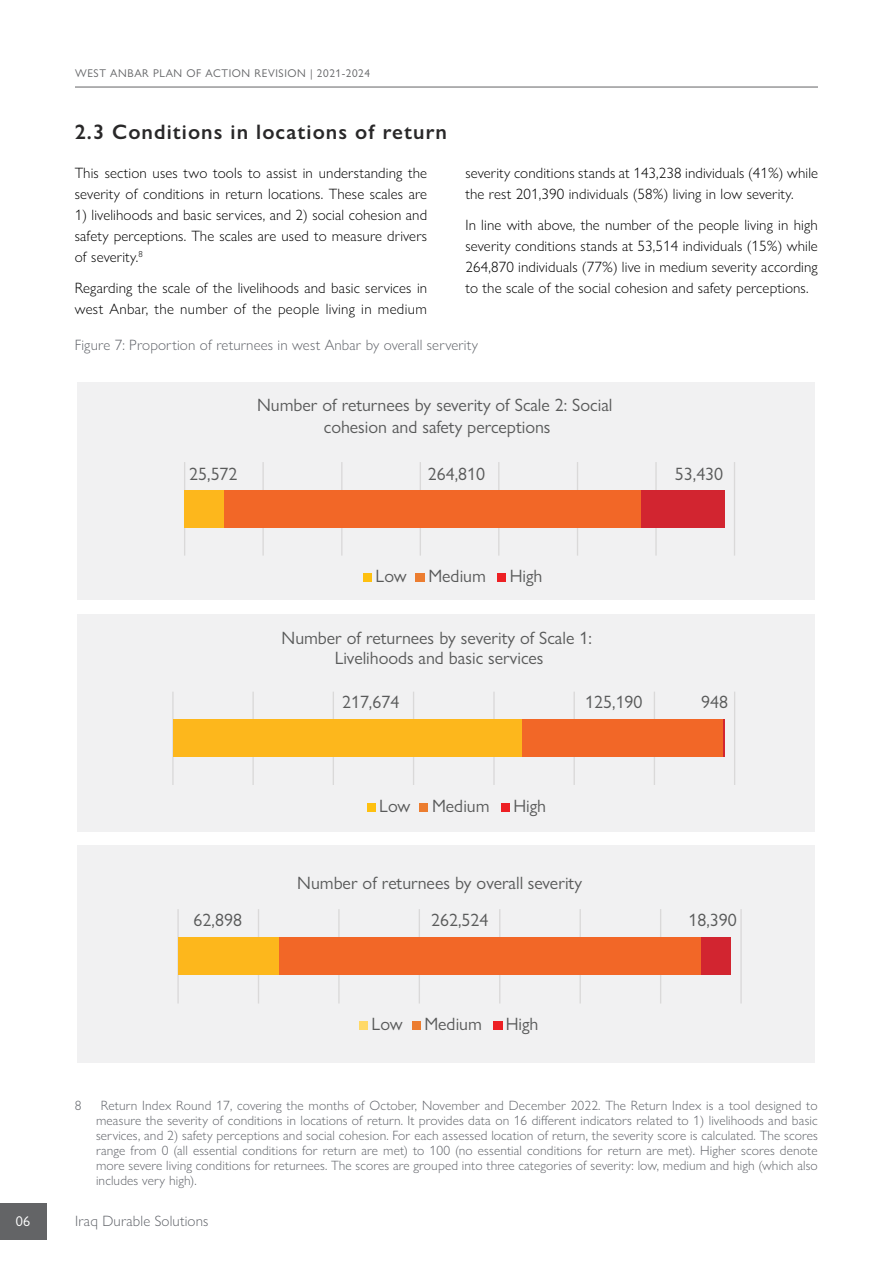
<style>
.page{position:relative;width:893px;height:1263px;background:#fff}
.page>*{position:absolute;margin:0;border:0;box-sizing:border-box;transform-origin:0 0}
.t1{font:600 21px "Gill Sans Nova";letter-spacing:.05em;color:#292829}
.t2{font:17.85px/21.8px "Gill Sans Nova";color:#595a5a;text-align:center}
.t3{font:300 15px/21px "Gill Sans Nova";letter-spacing:.01em;color:#000}
.t4{font:300 15px "Gill Sans Nova";letter-spacing:.01em;color:#61646a}
.t5{font:14.25px "Gill Sans Nova";color:#fff}
.t6{font:300 13.5px/15px "Gill Sans Nova";letter-spacing:.01em;color:#61646a;text-align:justify}
.t7{font:11.25px "Gill Sans Nova";letter-spacing:.05em;color:#636466}
</style>
<div class="page">
<hr style="left:75px;top:87px;width:743px;height:1px;background:#636466">
<div style="left:0;top:1203px;width:46px;height:36px;background:#636466"></div>
<div style="left:78px;top:382px;width:737px;height:218px;background:#f1f1f2"></div>
<div style="left:78px;top:614px;width:737px;height:218px;background:#f1f1f2"></div>
<div style="left:78px;top:845px;width:737px;height:218px;background:#f1f1f2"></div>
<hr style="left:734px;top:462px;width:1px;height:94px;background:#dad9d9">
<hr style="left:655px;top:462px;width:2px;height:94px;background:#dad9d9">
<hr style="left:577px;top:462px;width:1px;height:94px;background:#dad9d9">
<hr style="left:498px;top:462px;width:1px;height:94px;background:#dad9d9">
<hr style="left:420px;top:462px;width:1px;height:94px;background:#dad9d9">
<hr style="left:341px;top:462px;width:1px;height:94px;background:#dad9d9">
<hr style="left:262px;top:462px;width:2px;height:94px;background:#dad9d9">
<hr style="left:184px;top:462px;width:1px;height:94px;background:#dad9d9">
<div style="left:185px;top:490px;width:40px;height:37px;background:#fdb71c"></div>
<div style="left:225px;top:490px;width:416px;height:37px;background:#f26727"></div>
<div style="left:641px;top:490px;width:84px;height:37px;background:#d22530"></div>
<div style="left:363px;top:573px;width:9px;height:9px;background:#fec010"></div>
<div style="left:416px;top:573px;width:9px;height:9px;background:#ec7d30"></div>
<div style="left:497px;top:573px;width:9px;height:9px;background:#ed2024"></div>
<hr style="left:734px;top:692px;width:1px;height:93px;background:#dad9d9">
<hr style="left:654px;top:692px;width:1px;height:93px;background:#dad9d9">
<hr style="left:573px;top:692px;width:2px;height:93px;background:#dad9d9">
<hr style="left:493px;top:692px;width:2px;height:93px;background:#dad9d9">
<hr style="left:413px;top:692px;width:1px;height:93px;background:#dad9d9">
<hr style="left:333px;top:692px;width:1px;height:93px;background:#dad9d9">
<hr style="left:252px;top:692px;width:2px;height:93px;background:#dad9d9">
<hr style="left:172px;top:692px;width:2px;height:93px;background:#dad9d9">
<div style="left:173px;top:720px;width:349px;height:37px;background:#fdb71c"></div>
<div style="left:522px;top:720px;width:201px;height:37px;background:#f26727"></div>
<hr style="left:723px;top:720px;width:2px;height:37px;background:#d22530">
<div style="left:367px;top:803px;width:8px;height:9px;background:#fec010"></div>
<div style="left:419px;top:803px;width:9px;height:9px;background:#ec7d30"></div>
<div style="left:501px;top:803px;width:9px;height:9px;background:#ed2024"></div>
<hr style="left:740px;top:909px;width:2px;height:94px;background:#dad9d9">
<hr style="left:660px;top:909px;width:1px;height:94px;background:#dad9d9">
<hr style="left:579px;top:909px;width:2px;height:94px;background:#dad9d9">
<hr style="left:499px;top:909px;width:1px;height:94px;background:#dad9d9">
<hr style="left:419px;top:909px;width:1px;height:94px;background:#dad9d9">
<hr style="left:338px;top:909px;width:2px;height:94px;background:#dad9d9">
<hr style="left:258px;top:909px;width:1px;height:94px;background:#dad9d9">
<hr style="left:177px;top:909px;width:2px;height:94px;background:#dad9d9">
<div style="left:178px;top:937px;width:101px;height:38px;background:#fdb71c"></div>
<div style="left:279px;top:937px;width:422px;height:38px;background:#f26727"></div>
<div style="left:701px;top:937px;width:30px;height:38px;background:#d22530"></div>
<div style="left:359px;top:1021px;width:9px;height:9px;background:#ffd967"></div>
<div style="left:412px;top:1021px;width:8px;height:9px;background:#ec7d30"></div>
<div style="left:493px;top:1021px;width:9px;height:9px;background:#ed2024"></div>
<p class="t7" style="left:75px;top:67px;width:296px">WEST ANBAR PLAN OF ACTION REVISION | 2021-2024</p>
<h1 class="t1" style="left:75px;top:119px;width:374px">2.3 Conditions in locations of return</h1>
<p class="t3" style="left:75px;top:162px;width:354px">This section uses two tools to assist in understanding the severity of conditions in return locations. These scales are</p>
<p class="t3" style="left:75px;top:204px;width:354px;text-align:justify">1) livelihoods and basic services, and 2) social cohesion and safety perceptions. The scales are used to measure drivers of severity.<sup>8</sup></p>
<p class="t3" style="left:75px;top:277px;width:354px">Regarding the scale of the livelihoods and basic services in west Anbar, the number of the people living in medium</p>
<p class="t3" style="left:465px;top:162px;width:354px">severity conditions stands at 143,238 individuals (41%) while the rest 201,390 individuals (58%) living in low severity.</p>
<p class="t3" style="left:465px;top:214px;width:354px;text-align:justify">In line with above, the number of the people living in high severity conditions stands at 53,514 individuals (15%) while 264,870 individuals (77%) live in medium severity according to the scale of the social cohesion and safety perceptions.</p>
<p class="t4" style="left:75px;top:336px;width:405px">Figure 7: Proportion of returnees in west Anbar by overall serverity</p>
<p class="t2" style="left:257px;top:394px;width:357px">Number of returnees by severity of Scale 2: Social cohesion and safety perceptions</p>
<p class="t2" style="left:189px;top:463px;width:50px">25,572</p>
<p class="t2" style="left:428px;top:463px;width:59px">264,810</p>
<p class="t2" style="left:675px;top:463px;width:50px">53,430</p>
<p class="t2" style="left:376px;top:565px;width:112px">Low Medium</p>
<p class="t2" style="left:510px;top:565px;width:34px">High</p>
<p class="t2" style="left:282px;top:628px;width:312px;line-height:20px">Number of returnees by severity of Scale 1:<br>Livelihoods and basic services</p>
<p class="t2" style="left:342px;top:691px;width:59px">217,674</p>
<p class="t2" style="left:585px;top:691px;width:59px">125,190</p>
<p class="t2" style="left:701px;top:691px;width:28px">948</p>
<p class="t2" style="left:379px;top:795px;width:112px">Low Medium</p>
<p class="t2" style="left:513px;top:795px;width:34px">High</p>
<p class="t2" style="left:297px;top:872px;width:286px">Number of returnees by overall severity</p>
<p class="t2" style="left:194px;top:909px;width:50px">62,898</p>
<p class="t2" style="left:431px;top:909px;width:59px">262,524</p>
<p class="t2" style="left:688px;top:909px;width:50px">18,390</p>
<p class="t2" style="left:372px;top:1013px;width:112px">Low Medium</p>
<p class="t2" style="left:506px;top:1013px;width:34px">High</p>
<p class="t6" style="left:75px;top:1098px;width:8px">8</p>
<p class="t6" style="left:96px;top:1098px;width:723px;text-indent:5px">Return Index Round 17, covering the months of October, November and December 2022. The Return Index is a tool designed to measure the severity of conditions in locations of return. It provides data on 16 different indicators related to 1) livelihoods and basic services, and 2) safety perceptions and social cohesion. For each assessed location of return, the severity score is calculated. The scores range from 0 (all essential conditions for return are met) to 100 (no essential conditions for return are met). Higher scores denote more severe living conditions for returnees. The scores are grouped into three categories of severity: low, medium and high (which also includes very high).</p>
<p class="t5" style="left:16px;top:1212px;width:16px">06</p>
<p class="t4" style="left:75px;top:1212px;width:135px">Iraq Durable Solutions</p>
</div>
